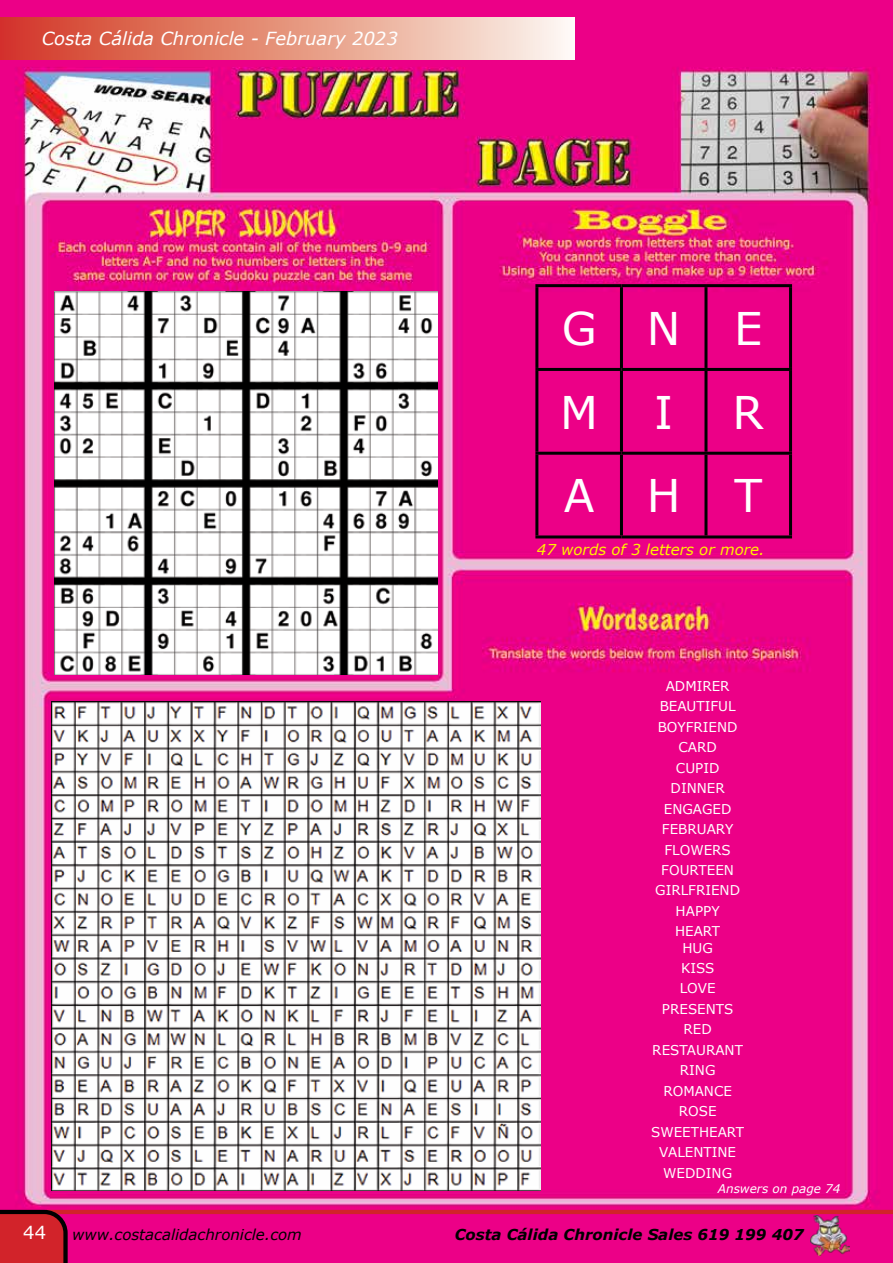
<style>
.page{position:relative;width:893px;height:1263px;background:#fff}
.page>*{position:absolute;margin:0;border:0;box-sizing:border-box;transform-origin:0 0}
.t1{font:45px/83.7px "Verdana";letter-spacing:1.175em;color:#fff}
.t2{font:italic 18px "Verdana";color:#fff}
.t3{font:18px "Verdana";color:#fff}
.t4{font:italic 700 15px "Verdana";color:#000}
.t5{font:italic 15px "Verdana";color:#000}
.t6{font:italic 15px "Verdana";color:#fff200}
.t7{font:13.5px/20.4px "Verdana";color:#fff;text-align:center}
.t8{font:italic 12px "Verdana";color:#fff}
</style>
<div class="page">
<img style="left:0;top:0;width:893px;height:1263px">
<hr style="left:535px;top:284px;width:86px;height:3px;background:#000">
<hr style="left:535px;top:287px;width:3px;height:81px;background:#000">
<hr style="left:621px;top:284px;width:85px;height:3px;background:#000">
<hr style="left:620px;top:287px;width:3px;height:81px;background:#000">
<hr style="left:706px;top:284px;width:86px;height:3px;background:#000">
<hr style="left:704px;top:287px;width:3px;height:81px;background:#000">
<hr style="left:789px;top:287px;width:3px;height:81px;background:#000">
<hr style="left:535px;top:368px;width:86px;height:3px;background:#000">
<hr style="left:535px;top:371px;width:3px;height:81px;background:#000">
<hr style="left:621px;top:368px;width:85px;height:3px;background:#000">
<hr style="left:620px;top:371px;width:3px;height:81px;background:#000">
<hr style="left:706px;top:368px;width:86px;height:3px;background:#000">
<hr style="left:704px;top:371px;width:3px;height:81px;background:#000">
<hr style="left:789px;top:371px;width:3px;height:81px;background:#000">
<hr style="left:535px;top:452px;width:86px;height:3px;background:#000">
<hr style="left:535px;top:455px;width:3px;height:80px;background:#000">
<hr style="left:621px;top:452px;width:85px;height:3px;background:#000">
<hr style="left:620px;top:455px;width:3px;height:80px;background:#000">
<hr style="left:706px;top:452px;width:86px;height:3px;background:#000">
<hr style="left:704px;top:455px;width:3px;height:80px;background:#000">
<hr style="left:789px;top:455px;width:3px;height:80px;background:#000">
<hr style="left:535px;top:535px;width:86px;height:3px;background:#000">
<hr style="left:621px;top:535px;width:85px;height:3px;background:#000">
<hr style="left:706px;top:535px;width:86px;height:3px;background:#000">
<img style="left:55px;top:292px;width:383px;height:383px">
<img style="left:52px;top:701px;width:489px;height:489px">
<hr style="left:46px;top:1210px;width:847px;height:4px;background:#d2232a">
<svg style="left:0;top:1210px;width:68px;height:53px;background:#b81d26"></svg>
<img style="left:811px;top:1215px;width:38px;height:40px">
<div style="left:0;top:17px;width:574px;height:43px;background:linear-gradient(to right,#d1351e,#fbf7e9)"></div>
<h2 class="t2" style="left:42px;top:27px;width:358px">Costa Cálida Chronicle - February 2023</h2>
<h1 class="t1" style="left:560px;top:287px;width:204px">GNE<br>M I</h1>
<h1 class="t1" style="left:564px;top:371px;width:202px;text-align:right">R<br>AHT</h1>
<p class="t6" style="left:537px;top:540px;width:229px">47 words of 3 letters or more.</p>
<p class="t7" style="left:655px;top:676px;width:86px">ADMIRER<br>BEAUTIFUL<br>BOYFRIEND<br>CARD<br>CUPID<br>DINNER<br>ENGAGED<br>FEBRUARY<br>FLOWERS<br>FOURTEEN<br>GIRLFRIEND<br>HAPPY<br>HEART</p>
<p class="t7" style="left:651px;top:938px;width:95px">HUG<br>KISS<br>LOVE<br>PRESENTS<br>RED<br>RESTAURANT<br>RING<br>ROMANCE<br>ROSE<br>SWEETHEART<br>VALENTINE<br>WEDDING</p>
<p class="t8" style="left:718px;top:1180px;width:124px">Answers on page 74</p>
<h2 class="t3" style="left:23px;top:1221px;width:24px">44</h2>
<p class="t5" style="left:72px;top:1225px;width:231px">www.costacalidachronicle.com</p>
<p class="t4" style="left:455px;top:1225px;width:350px">Costa Cálida Chronicle Sales 619 199 407</p>
</div>
